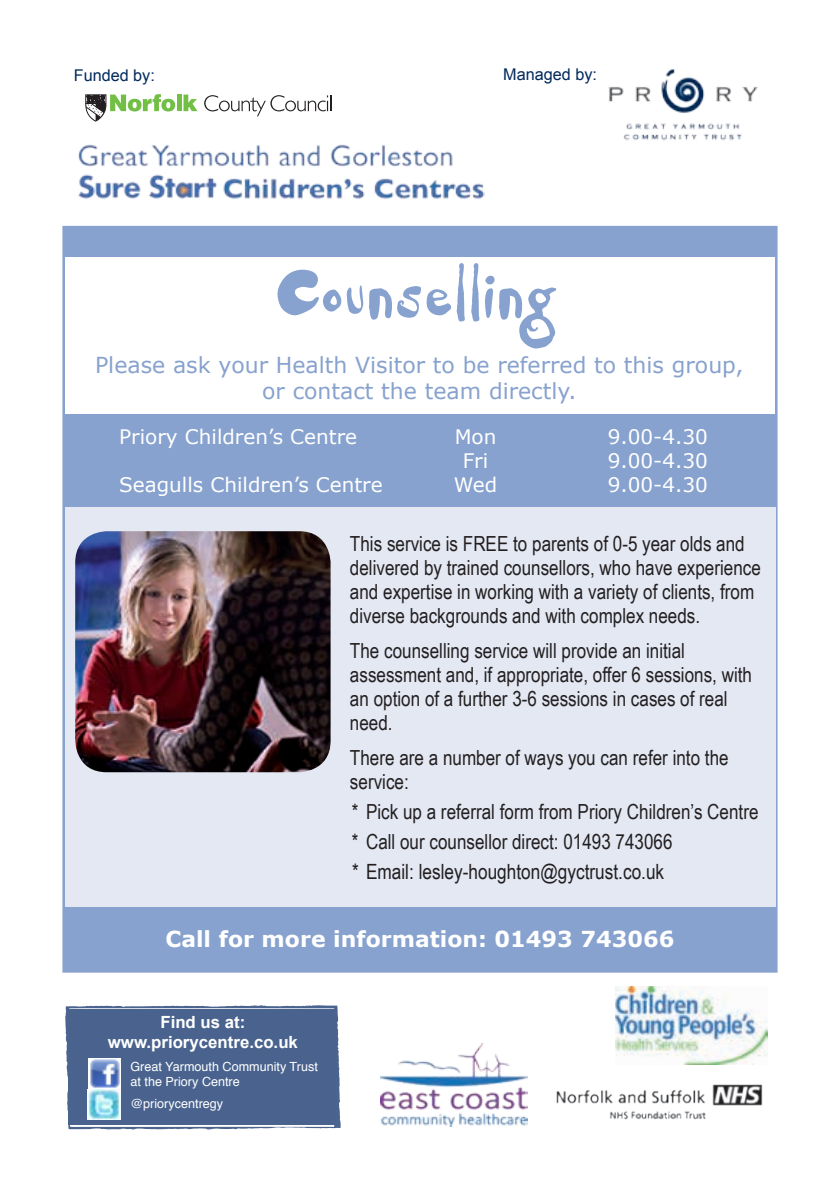
<style>
.page{position:relative;width:840px;height:1191px;background:#fff}
.page>*{position:absolute;margin:0;border:0;box-sizing:border-box;transform-origin:0 0}
.t1{font:72px "Lilla Funk";color:#87a2ce}
.t2{font:22px/26.4px "Verdana";color:#87a2ce;text-align:center}
.t3{font:700 22px "Verdana";color:#fff}
.t4{font:21px "Arial Narrow";color:#231f20}
.t5{font:20.8px/24px "Arial Narrow";color:#231f20}
.t6{font:20px "Verdana";color:#fff}
.t7{font:700 16.8px/20.2px "Arial";color:#fff;text-align:center}
.t8{font:16.2px "Arial";color:#00295c}
.t9{font:12.6px/15.2px "Helvetica";color:#fff}
</style>
<div class="page">
<div style="left:62px;top:226px;width:715px;height:746px;background:#87a2ce;border:2px solid #87a2ce"></div>
<div style="left:65px;top:257px;width:709px;height:157px;background:#fff"></div>
<div style="left:65px;top:506px;width:710px;height:400px;background:#e3e8f3"></div>
<img style="left:608px;top:69px;width:150px;height:72px">
<hr style="left:177px;top:95px;width:4px;height:16px;background:#71bf44">
<svg style="left:183px;top:95px;width:14px;height:16px"></svg>
<svg style="left:204px;top:95px;width:127px;height:21px"></svg>
<svg style="left:85px;top:94px;width:90px;height:27px"></svg>
<img style="left:78px;top:144px;width:406px;height:55px">
<img style="left:75px;top:531px;width:255px;height:241px">
<img style="left:380px;top:1043px;width:147px;height:83px">
<img style="left:615px;top:986px;width:151px;height:78px">
<img style="left:556px;top:1084px;width:207px;height:36px">
<svg style="left:65px;top:1005px;width:275px;height:124px;background:#566f98"></svg>
<p class="t8" style="left:74px;top:64px;width:83px">Funded by:</p>
<p class="t8" style="left:503px;top:63px;width:95px">Managed by:</p>
<h1 class="t1" style="left:277px;top:257px;width:284px">Counselling</h1>
<p class="t2" style="left:95px;top:351px;width:649px">Please ask your Health Visitor to be referred to this group, or contact the team directly.</p>
<p class="t6" style="left:119px;top:423px;width:239px">Priory Children’s Centre</p>
<p class="t6" style="left:454px;top:423px;width:43px">Mon</p>
<p class="t6" style="left:607px;top:423px;width:101px">9.00-4.30</p>
<p class="t6" style="left:462px;top:447px;width:27px">Fri</p>
<p class="t6" style="left:607px;top:447px;width:101px">9.00-4.30</p>
<p class="t6" style="left:119px;top:471px;width:265px">Seagulls Children’s Centre</p>
<p class="t6" style="left:453px;top:471px;width:45px">Wed</p>
<p class="t6" style="left:607px;top:471px;width:101px">9.00-4.30</p>
<p class="t5" style="left:350px;top:530px;width:412px">This service is FREE to parents of 0-5 year olds and delivered by trained counsellors, who have experience and expertise in working with a variety of clients, from diverse backgrounds and with complex needs.</p>
<p class="t5" style="left:350px;top:638px;width:403px">The counselling service will provide an initial assessment and, if appropriate, offer 6 sessions, with an option of a further 3-6 sessions in cases of real need.</p>
<p class="t5" style="left:350px;top:745px;width:380px">There are a number of ways you can refer into the service:</p>
<p class="t5" style="left:352px;top:796px;width:408px;line-height:29.6px">* Pick up a referral form from Priory Children’s Centre * Call our counsellor direct: 01493 743066</p>
<p class="t4" style="left:352px;top:855px;width:313px">* Email: lesley-houghton@gyctrust.co.uk</p>
<p class="t3" style="left:165px;top:924px;width:510px">Call for more information: 01493 743066</p>
<p class="t7" style="left:108px;top:1012px;width:191px">Find us at: www.priorycentre.co.uk</p>
<p class="t9" style="left:130px;top:1059px;width:189px">Great Yarmouth Community Trust at the Priory Centre</p>
<p class="t9" style="left:130px;top:1096px;width:94px">@priorycentregy</p>
</div>
